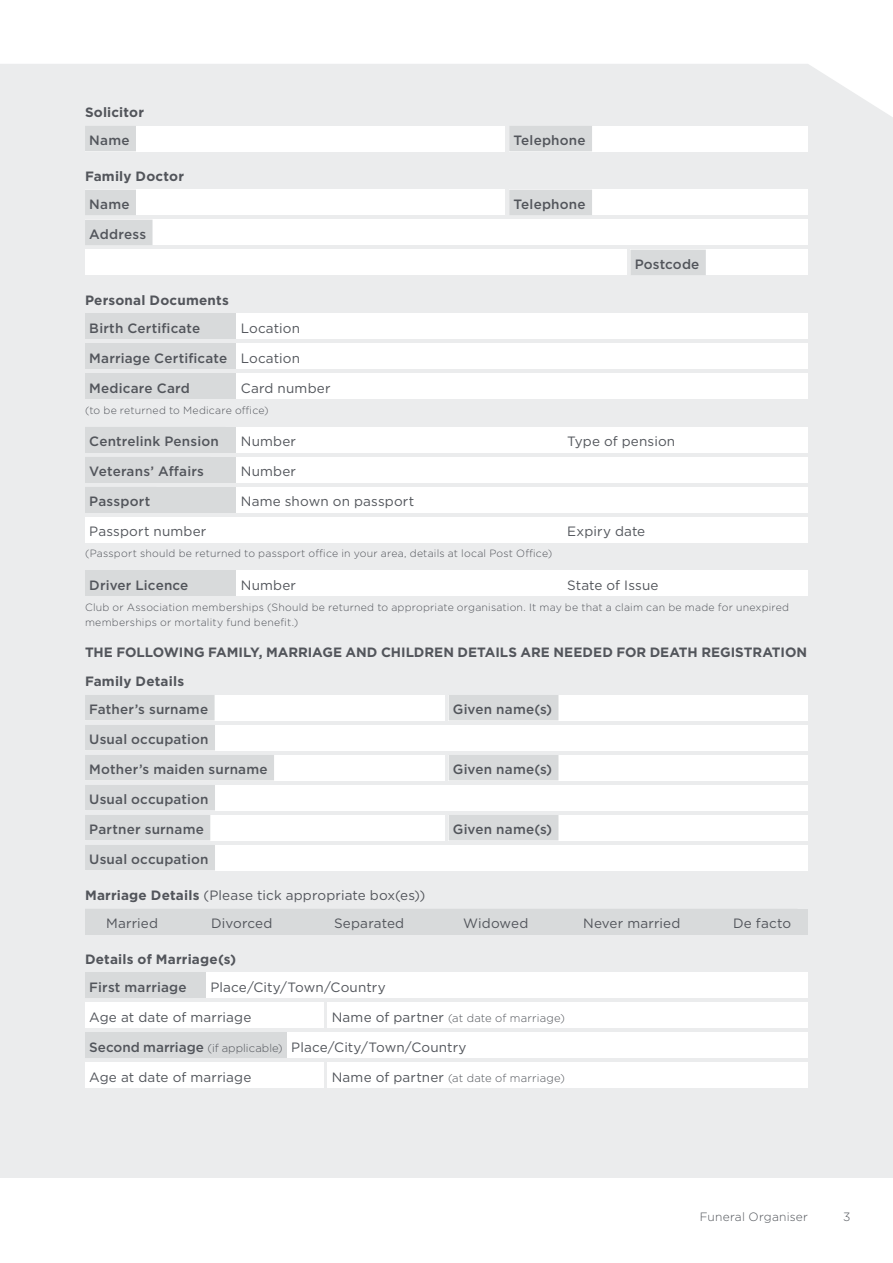
<style>
.page{position:relative;width:893px;height:1263px;background:#fff}
.page>*{position:absolute;margin:0;border:0;box-sizing:border-box;transform-origin:0 0}
.t1{font:13.5px/27.9px "Gotham";letter-spacing:.01em;color:#52555b}
.t2{font:500 13.5px "Gotham";letter-spacing:.015em;color:#52555b}
.t3{font:700 13.5px/29.5px "Gotham";letter-spacing:.005em;color:#52555b}
.t4{font:300 12px "Gotham";letter-spacing:.015em;color:#52555b}
.t5{font:300 11.25px "Gotham";letter-spacing:.015em;color:#52555b}
.t6{font:300 10.5px/15px "Gotham";letter-spacing:.02em;color:#52555b}
.s1{font-weight:400}
.s2{font-weight:700}
.s3{font-weight:400;font-size:13.5px}
.s4{font-weight:500}
.s5{font-weight:300;font-size:11.25px}
</style>
<div class="page">
<div style="left:0;top:64px;width:893px;height:1114px;background:#ebeced"></div>
<div style="left:85px;top:126px;width:420px;height:25px;background:#fff"></div>
<div style="left:85px;top:126px;width:51px;height:25px;background:#d8dadb"></div>
<div style="left:509px;top:126px;width:299px;height:25px;background:#fff"></div>
<div style="left:509px;top:126px;width:83px;height:25px;background:#d8dadb"></div>
<div style="left:85px;top:190px;width:420px;height:25px;background:#fff"></div>
<div style="left:85px;top:190px;width:51px;height:25px;background:#d8dadb"></div>
<div style="left:509px;top:190px;width:299px;height:25px;background:#fff"></div>
<div style="left:509px;top:190px;width:83px;height:25px;background:#d8dadb"></div>
<div style="left:85px;top:220px;width:723px;height:25px;background:#fff"></div>
<div style="left:85px;top:220px;width:68px;height:25px;background:#d8dadb"></div>
<div style="left:85px;top:250px;width:541px;height:25px;background:#fff"></div>
<div style="left:630px;top:250px;width:178px;height:25px;background:#fff"></div>
<div style="left:630px;top:250px;width:76px;height:25px;background:#d8dadb"></div>
<div style="left:85px;top:313px;width:152px;height:26px;background:#d8dadb"></div>
<div style="left:237px;top:313px;width:571px;height:26px;background:#fff"></div>
<div style="left:85px;top:343px;width:149px;height:26px;background:#d8dadb"></div>
<div style="left:237px;top:343px;width:571px;height:26px;background:#fff"></div>
<div style="left:85px;top:373px;width:152px;height:26px;background:#d8dadb"></div>
<div style="left:237px;top:373px;width:571px;height:26px;background:#fff"></div>
<div style="left:85px;top:427px;width:152px;height:25px;background:#d8dadb"></div>
<div style="left:237px;top:427px;width:571px;height:25px;background:#fff"></div>
<div style="left:85px;top:457px;width:152px;height:25px;background:#d8dadb"></div>
<div style="left:237px;top:457px;width:571px;height:25px;background:#fff"></div>
<div style="left:85px;top:487px;width:152px;height:25px;background:#d8dadb"></div>
<div style="left:237px;top:487px;width:571px;height:25px;background:#fff"></div>
<div style="left:85px;top:517px;width:723px;height:25px;background:#fff"></div>
<div style="left:85px;top:570px;width:152px;height:26px;background:#d8dadb"></div>
<div style="left:237px;top:570px;width:571px;height:26px;background:#fff"></div>
<div style="left:85px;top:695px;width:359px;height:25px;background:#fff"></div>
<div style="left:85px;top:695px;width:130px;height:25px;background:#d8dadb"></div>
<div style="left:449px;top:695px;width:359px;height:25px;background:#fff"></div>
<div style="left:449px;top:695px;width:109px;height:25px;background:#d8dadb"></div>
<div style="left:85px;top:725px;width:723px;height:25px;background:#fff"></div>
<div style="left:85px;top:725px;width:130px;height:25px;background:#d8dadb"></div>
<div style="left:85px;top:755px;width:359px;height:25px;background:#fff"></div>
<div style="left:85px;top:755px;width:189px;height:25px;background:#d8dadb"></div>
<div style="left:449px;top:755px;width:359px;height:25px;background:#fff"></div>
<div style="left:449px;top:755px;width:109px;height:25px;background:#d8dadb"></div>
<div style="left:85px;top:785px;width:723px;height:25px;background:#fff"></div>
<div style="left:85px;top:785px;width:130px;height:25px;background:#d8dadb"></div>
<div style="left:85px;top:815px;width:359px;height:25px;background:#fff"></div>
<div style="left:85px;top:815px;width:125px;height:25px;background:#d8dadb"></div>
<div style="left:449px;top:815px;width:359px;height:25px;background:#fff"></div>
<div style="left:449px;top:815px;width:109px;height:25px;background:#d8dadb"></div>
<div style="left:85px;top:845px;width:723px;height:25px;background:#fff"></div>
<div style="left:85px;top:845px;width:130px;height:25px;background:#d8dadb"></div>
<div style="left:85px;top:909px;width:712px;height:25px;background:#d8dadb"></div>
<div style="left:85px;top:972px;width:121px;height:26px;background:#d8dadb"></div>
<div style="left:206px;top:972px;width:602px;height:26px;background:#fff"></div>
<div style="left:85px;top:1002px;width:238px;height:26px;background:#fff"></div>
<div style="left:327px;top:1002px;width:481px;height:26px;background:#fff"></div>
<div style="left:85px;top:1032px;width:204px;height:26px;background:#d8dadb"></div>
<div style="left:287px;top:1032px;width:521px;height:26px;background:#fff"></div>
<div style="left:85px;top:1062px;width:238px;height:26px;background:#fff"></div>
<div style="left:327px;top:1062px;width:481px;height:26px;background:#fff"></div>
<p class="t3" style="left:85px;top:97px;width:61px">Solicitor</p>
<p class="t2" style="left:89px;top:131px;width:42px">Name</p>
<p class="t2" style="left:513px;top:131px;width:74px">Telephone</p>
<p class="t3" style="left:85px;top:161px;width:101px">Family Doctor</p>
<p class="t2" style="left:89px;top:195px;width:42px">Name</p>
<p class="t2" style="left:513px;top:195px;width:74px">Telephone</p>
<p class="t2" style="left:89px;top:225px;width:58px">Address</p>
<p class="t2" style="left:635px;top:255px;width:66px">Postcode</p>
<p class="t3" style="left:85px;top:285px;width:145px">Personal Documents</p>
<p class="t2" style="left:89px;top:319px;width:113px">Birth Certificate</p>
<p class="t1" style="left:241px;top:313px;width:61px">Location</p>
<p class="t2" style="left:89px;top:349px;width:212px">Marriage Certificate <span class="s1">Location</span></p>
<p class="t2" style="left:89px;top:379px;width:102px">Medicare Card</p>
<p class="t1" style="left:241px;top:373px;width:91px">Card number</p>
<p class="t6" style="left:85px;top:402px;width:185px">(to be returned to Medicare office)</p>
<p class="t2" style="left:89px;top:432px;width:131px">Centrelink Pension</p>
<p class="t1" style="left:241px;top:427px;width:57px">Number</p>
<p class="t1" style="left:567px;top:427px;width:110px">Type of pension</p>
<p class="t2" style="left:89px;top:462px;width:116px">Veterans’ Affairs</p>
<p class="t1" style="left:241px;top:457px;width:57px">Number</p>
<p class="t2" style="left:89px;top:492px;width:62px">Passport</p>
<p class="t1" style="left:241px;top:487px;width:175px">Name shown on passport</p>
<p class="t1" style="left:89px;top:517px;width:119px">Passport number</p>
<p class="t1" style="left:567px;top:517px;width:80px">Expiry date</p>
<p class="t6" style="left:85px;top:546px;width:469px">(Passport should be returned to passport office in your area, details at local Post Office)</p>
<p class="t2" style="left:89px;top:576px;width:101px">Driver Licence</p>
<p class="t1" style="left:241px;top:570px;width:57px">Number</p>
<p class="t1" style="left:567px;top:570px;width:93px">State of Issue</p>
<p class="t6" style="left:85px;top:599px;width:706px">Club or Association memberships (Should be returned to appropriate organisation. It may be that a claim can be made for unexpired memberships or mortality fund benefit.)</p>
<p class="t3" style="left:85px;top:637px;width:724px">THE FOLLOWING FAMILY, MARRIAGE AND CHILDREN DETAILS ARE NEEDED FOR DEATH REGISTRATION<br>Family Details</p>
<p class="t2" style="left:89px;top:700px;width:120px">Father’s surname</p>
<p class="t2" style="left:453px;top:700px;width:101px">Given name(s)</p>
<p class="t2" style="left:89px;top:730px;width:121px">Usual occupation</p>
<p class="t2" style="left:89px;top:760px;width:180px">Mother’s maiden surname</p>
<p class="t2" style="left:453px;top:760px;width:101px">Given name(s)</p>
<p class="t2" style="left:89px;top:790px;width:121px">Usual occupation</p>
<p class="t2" style="left:89px;top:820px;width:116px">Partner surname</p>
<p class="t2" style="left:453px;top:820px;width:101px">Given name(s)</p>
<p class="t2" style="left:89px;top:850px;width:121px">Usual occupation</p>
<p class="t1" style="left:106px;top:881px;width:321px;text-indent:-21px"><span class="s2">Marriage Details</span> (Please tick appropriate box(es))<br>Married</p>
<p class="t1" style="left:211px;top:909px;width:63px">Divorced</p>
<p class="t1" style="left:334px;top:909px;width:72px">Separated</p>
<p class="t1" style="left:463px;top:909px;width:67px">Widowed</p>
<p class="t1" style="left:583px;top:909px;width:99px">Never married</p>
<p class="t1" style="left:733px;top:909px;width:59px">De facto</p>
<p class="t3" style="left:85px;top:944px;width:153px">Details of Marriage(s)</p>
<p class="t2" style="left:89px;top:978px;width:99px">First marriage</p>
<p class="t1" style="left:210px;top:973px;width:177px">Place/City/Town/Country</p>
<p class="t1" style="left:89px;top:1003px;width:164px">Age at date of marriage</p>
<p class="t5" style="left:332px;top:1010px;width:235px"><span class="s3">Name of partner</span> (at date of marriage)</p>
<p class="t1" style="left:89px;top:1033px;width:379px"><span class="s4">Second marriage</span> <span class="s5">(if applicable)</span> Place/City/Town/Country</p>
<p class="t1" style="left:89px;top:1063px;width:164px">Age at date of marriage</p>
<p class="t5" style="left:332px;top:1070px;width:235px"><span class="s3">Name of partner</span> (at date of marriage)</p>
<p class="t4" style="left:700px;top:1209px;width:110px">Funeral Organiser</p>
<p class="t4" style="left:843px;top:1209px;width:9px">3</p>
</div>
